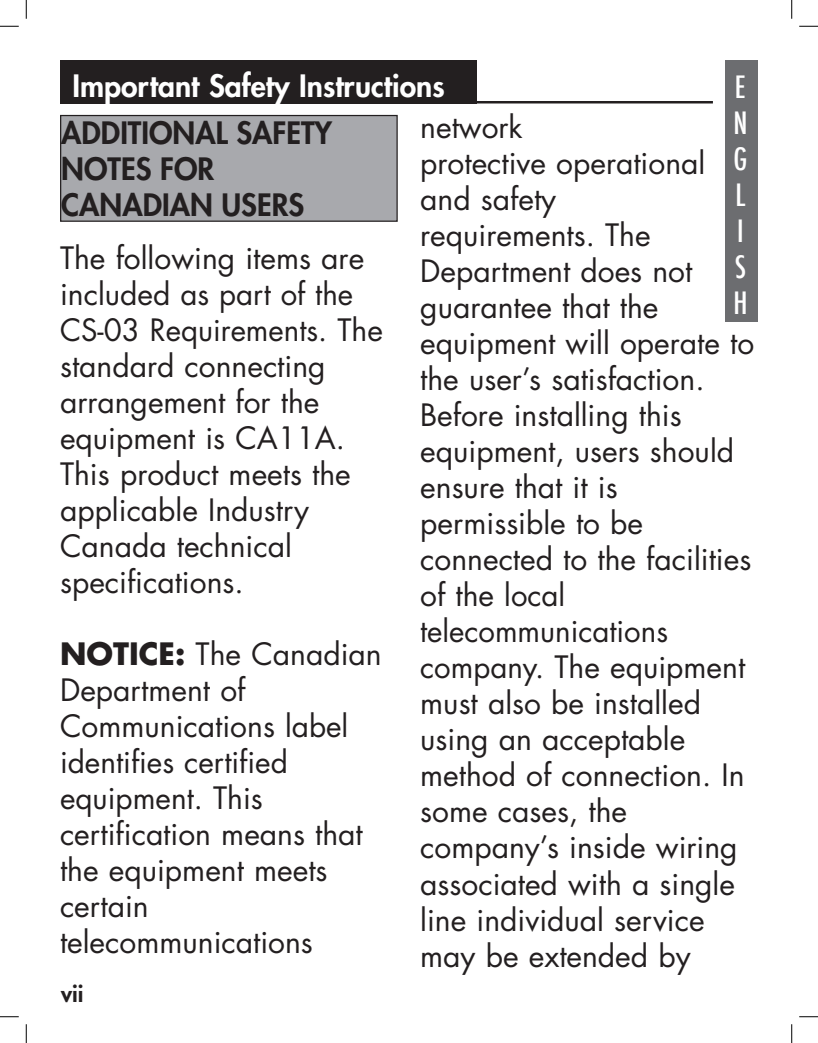
<style>
.page{position:relative;width:818px;height:1043px;background:#fff}
.page>*{position:absolute;margin:0;border:0;box-sizing:border-box;transform-origin:0 0}
.t1{font:30px/36px "Futura";color:#231f20}
.t2{font:800 30px/36px "Futura";color:#231f20}
.t3{font:800 30px "Futura";color:#fff}
.t4{font:500 condensed 30px/36px "Futura";color:#fff}
.t5{font:800 22.5px "Futura";color:#231f20}
.s1{font-weight:700}
</style>
<div class="page">
<div style="left:725px;top:60px;width:33px;height:261px;background:#6c6d70"></div>
<hr style="left:76px;top:101px;width:636px;height:2px;background:#231f20">
<div style="left:60px;top:60px;width:416px;height:43px;background:#231f20"></div>
<div style="left:61px;top:115px;width:336px;height:106px;background:#a8a9ad"></div>
<div style="left:60px;top:115px;width:338px;height:107px;border:1px solid #231f20"></div>
<svg style="left:0;top:25px;width:19px;height:2px"></svg>
<svg style="left:799px;top:25px;width:19px;height:2px"></svg>
<svg style="left:0;top:1016px;width:19px;height:1px"></svg>
<svg style="left:799px;top:1016px;width:19px;height:1px"></svg>
<svg style="left:25px;top:0;width:2px;height:19px"></svg>
<svg style="left:25px;top:1024px;width:2px;height:18px"></svg>
<svg style="left:791px;top:0;width:1px;height:19px"></svg>
<svg style="left:791px;top:1024px;width:1px;height:18px"></svg>
<p class="t3" style="left:72px;top:67px;width:373px">Important Safety Instructions</p>
<p class="t2" style="left:61px;top:115px;width:272px">ADDITIONAL SAFETY<br>NOTES FOR<br>CANADIAN USERS</p>
<p class="t1" style="left:60px;top:240px;width:324px">The following items are included as part of the<br>CS-03 Requirements. The standard connecting arrangement for the equipment is CA11A.<br>This product meets the applicable Industry<br>Canada technical specifications.</p>
<p class="t1" style="left:60px;top:636px;width:323px"><span class="s1">NOTICE:</span> The Canadian<br>Department of<br>Communications label identifies certified equipment. This certification means that the equipment meets certain telecommunications</p>
<p class="t4" style="left:733px;top:69px;width:16px">E<br>N<br>G<br>L<br>I<br>S<br>H</p>
<p class="t1" style="left:420px;top:109px;width:335px">network<br>protective operational and safety<br>requirements. The<br>Department does not guarantee that the equipment will operate to the user’s satisfaction.<br>Before installing this equipment, users should ensure that it is permissible to be connected to the facilities of the local telecommunications company. The equipment must also be installed using an acceptable method of connection. In some cases, the company’s inside wiring associated with a single line individual service may be extended by</p>
<p class="t5" style="left:61px;top:979px;width:24px">vii</p>
</div>
